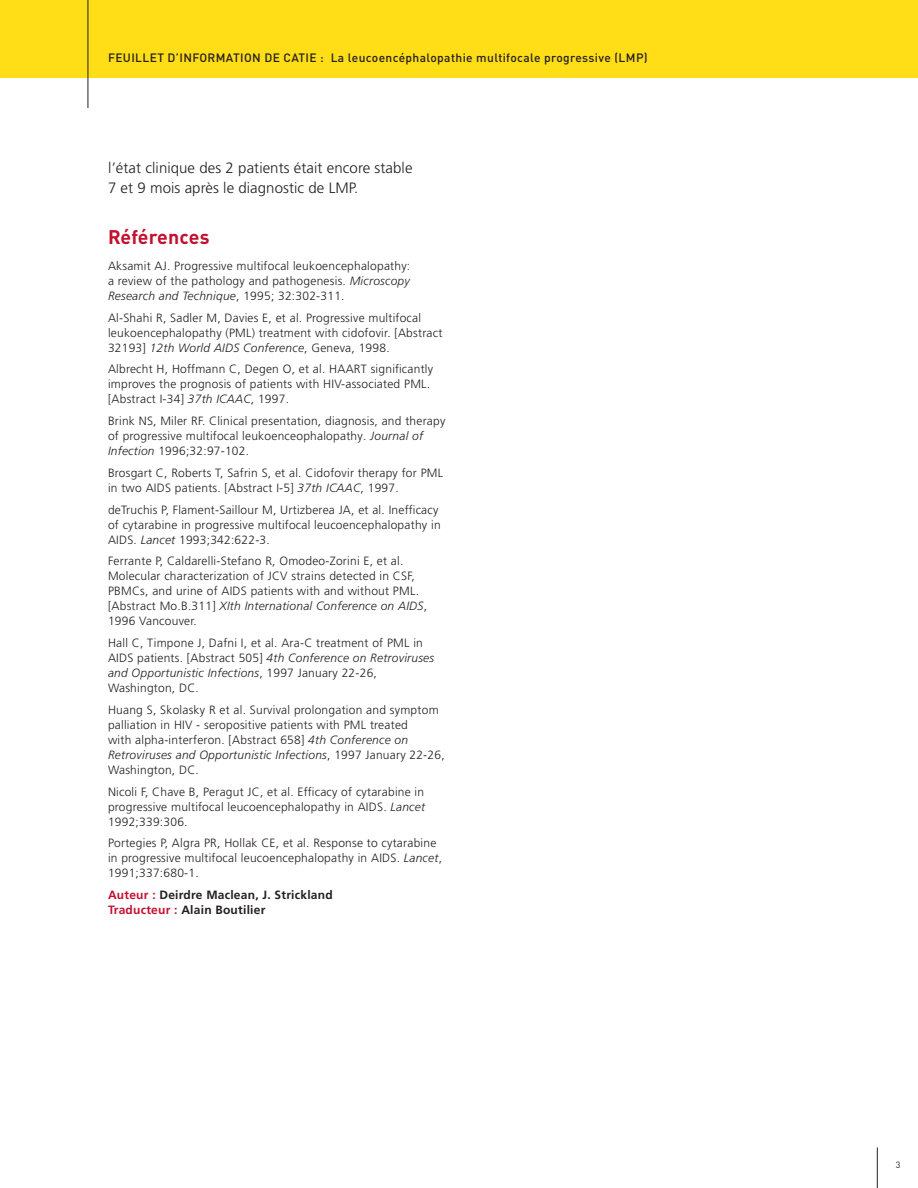
<style>
.page{position:relative;width:918px;height:1188px;background:#fff}
.page>*{position:absolute;margin:0;border:0;box-sizing:border-box;transform-origin:0 0}
.t1{font:700 19.5px "DINOT";letter-spacing:.01em;color:#c3102f}
.t2{font:300 15px/19.5px "Frutiger LT Pro";letter-spacing:.005em;color:#231f20}
.t3{font:300 12px/15px "Frutiger LT Pro";letter-spacing:.02em;color:#231f20}
.t4{font:500 12px "DINOT";letter-spacing:.03em;color:#231f20}
.t5{font:700 12px/15px "Frutiger LT Pro";letter-spacing:.02em;color:#231f20}
.t6{font:9px "DINOT";color:#231f20}
.s1{font-style:italic}
.s2{color:#c3102f}
</style>
<div class="page">
<hr style="left:877px;top:1148px;width:1px;height:40px;background:#231f20">
<div style="left:0;top:0;width:918px;height:78px;background:#ffdd17"></div>
<hr style="left:88px;top:0;width:1px;height:108px;background:#231f20">
<p class="t4" style="left:108px;top:48px;width:541px">FEUILLET D’INFORMATION DE CATIE : La leucoencéphalopathie multifocale progressive (LMP)</p>
<p class="t2" style="left:108px;top:158px;width:306px">l’état clinique des 2 patients était encore stable<br>7 et 9 mois après le diagnostic de LMP.</p>
<h1 class="t1" style="left:108px;top:221px;width:103px">Références</h1>
<p class="t3" style="left:108px;top:258px;width:304px;text-align:justify">Aksamit AJ. Progressive multifocal leukoencephalopathy: a review of the pathology and pathogenesis. <span class="s1">Microscopy Research and Technique</span>, 1995; 32:302-311.</p>
<p class="t3" style="left:108px;top:310px;width:336px">Al-Shahi R, Sadler M, Davies E, et al. Progressive multifocal leukoencephalopathy (PML) treatment with cidofovir. [Abstract<br>32193] <span class="s1">12th World AIDS Conference</span>, Geneva, 1998.</p>
<p class="t3" style="left:108px;top:362px;width:327px">Albrecht H, Hoffmann C, Degen O, et al. HAART significantly improves the prognosis of patients with HIV-associated PML. [Abstract I-34] <span class="s1">37th ICAAC</span>, 1997.</p>
<p class="t3" style="left:108px;top:414px;width:339px">Brink NS, Miler RF. Clinical presentation, diagnosis, and therapy of progressive multifocal leukoenceophalopathy. <span class="s1">Journal of<br>Infection</span> 1996;32:97-102.</p>
<p class="t3" style="left:108px;top:465px;width:337px">Brosgart C, Roberts T, Safrin S, et al. Cidofovir therapy for PML in two AIDS patients. [Abstract I-5] <span class="s1">37th ICAAC</span>, 1997.</p>
<p class="t3" style="left:108px;top:502px;width:334px">deTruchis P, Flament-Saillour M, Urtizberea JA, et al. Inefficacy of cytarabine in progressive multifocal leucoencephalopathy in<br>AIDS. <span class="s1">Lancet</span> 1993;342:622-3.</p>
<p class="t3" style="left:108px;top:554px;width:321px">Ferrante P, Caldarelli-Stefano R, Omodeo-Zorini E, et al.<br>Molecular characterization of JCV strains detected in CSF, PBMCs, and urine of AIDS patients with and without PML. [Abstract Mo.B.311] <span class="s1">XIth International Conference on AIDS</span>, 1996 Vancouver.</p>
<p class="t3" style="left:108px;top:636px;width:328px">Hall C, Timpone J, Dafni I, et al. Ara-C treatment of PML in AIDS patients. [Abstract 505] <span class="s1">4th Conference on Retroviruses and Opportunistic Infections</span>, 1997 January 22-26, Washington, DC.</p>
<p class="t3" style="left:108px;top:702px;width:338px">Huang S, Skolasky R et al. Survival prolongation and symptom palliation in HIV - seropositive patients with PML treated<br>with alpha-interferon. [Abstract 658] <span class="s1">4th Conference on Retroviruses and Opportunistic Infections</span>, 1997 January 22-26, Washington, DC.</p>
<p class="t3" style="left:108px;top:784px;width:319px;text-align:justify">Nicoli F, Chave B, Peragut JC, et al. Efficacy of cytarabine in progressive multifocal leucoencephalopathy in AIDS. <span class="s1">Lancet </span>1992;339:306.</p>
<p class="t3" style="left:108px;top:836px;width:336px">Portegies P, Algra PR, Hollak CE, et al. Response to cytarabine in progressive multifocal leucoencephalopathy in AIDS. <span class="s1">Lancet</span>,<br>1991;337:680-1.</p>
<p class="t5" style="left:108px;top:888px;width:226px"><span class="s2">Auteur :</span> Deirdre Maclean, J. Strickland<br><span class="s2">Traducteur :</span> Alain Boutilier</p>
<p class="t6" style="left:896px;top:1158px;width:6px">3</p>
</div>
